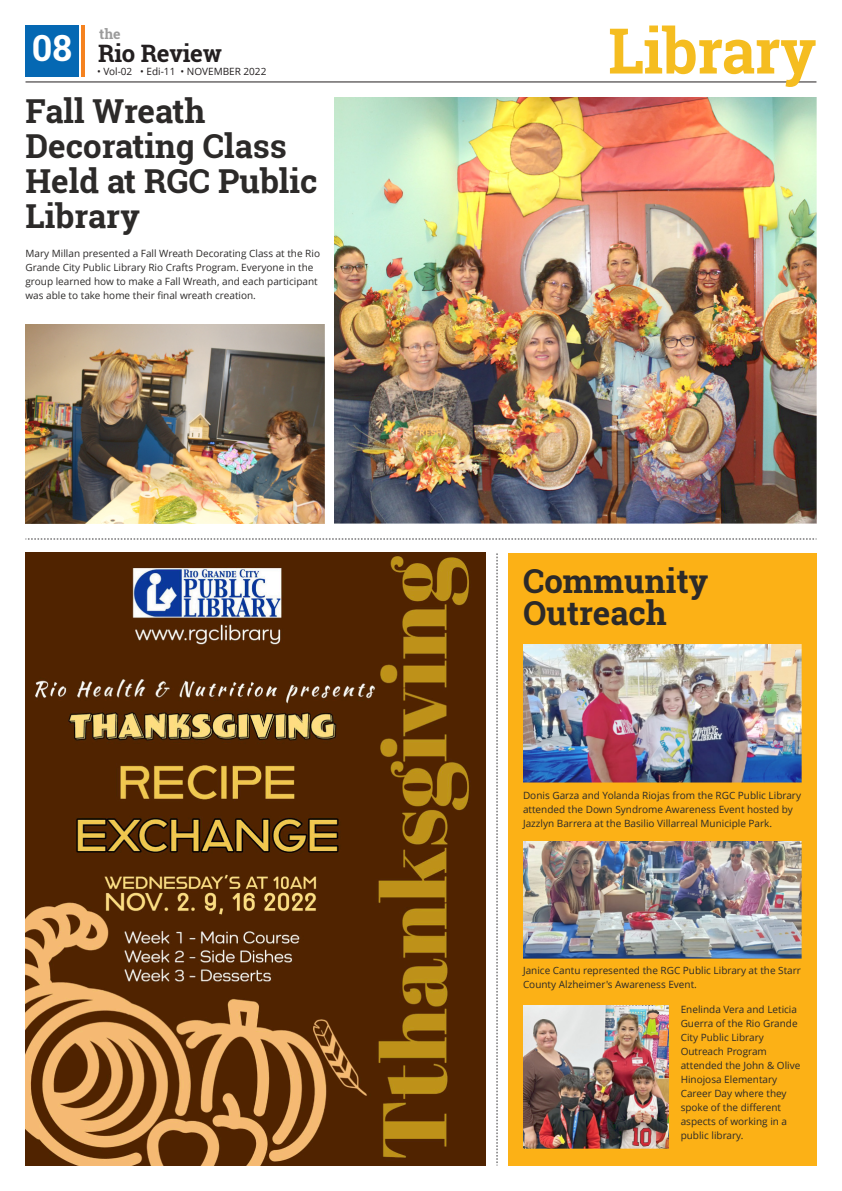
<style>
.page{position:relative;width:842px;height:1191px;background:#fff}
.page>*{position:absolute;margin:0;border:0;box-sizing:border-box;transform-origin:0 0}
.t1{font:700 63px "Roboto Slab";letter-spacing:-.01em;color:#f5bd20}
.t2{font:700 36px "Roboto Slab";color:#fff}
.t3{font:700 33px/35px "Roboto Slab";color:#2c2a29}
.t4{font:700 24px "Roboto Slab";letter-spacing:-.01em;color:#231f20}
.t5{font:700 14px "Roboto Slab";color:#9b9b9b}
.t6{font:10px/14px "Open Sans";color:#2c2a29}
.t7{font:10px "Open Sans";color:#231f20}
</style>
<div class="page">
<svg style="left:26px;top:539px;width:790px;height:1px"></svg>
<svg style="left:497px;top:553px;width:1px;height:612px"></svg>
<div style="left:26px;top:26px;width:53px;height:51px;background:#0568b3"></div>
<hr style="left:82px;top:26px;width:3px;height:51px;background:#f5821f">
<hr style="left:26px;top:82px;width:790px;height:1px;background:#231f20">
<img style="left:334px;top:98px;width:483px;height:426px">
<div style="left:508px;top:553px;width:308px;height:612px;background:#fcb116"></div>
<img style="left:523px;top:644px;width:278px;height:138px">
<img style="left:26px;top:324px;width:298px;height:199px">
<img style="left:523px;top:1005px;width:145px;height:143px">
<img style="left:523px;top:841px;width:278px;height:117px">
<img style="left:26px;top:552px;width:459px;height:613px">
<h2 class="t2" style="left:32px;top:23px;width:42px">08</h2>
<h3 class="t5" style="left:99px;top:24px;width:23px">the</h3>
<h3 class="t4" style="left:98px;top:37px;width:125px">Rio Review</h3>
<p class="t7" style="left:97px;top:67px;width:171px">• Vol-02 • Edi-11 • NOVEMBER 2022</p>
<h3 class="t3" style="left:26px;top:92px;width:293px">Fall Wreath<br>Decorating Class<br>Held at RGC Public<br>Library</h3>
<p class="t6" style="left:26px;top:247px;width:296px">Mary Millan presented a Fall Wreath Decorating Class at the Rio Grande City Public Library Rio Crafts Program. Everyone in the group learned how to make a Fall Wreath, and each participant was able to take home their final wreath creation.</p>
<h1 class="t1" style="left:608px;top:7px;width:210px">Library</h1>
<h3 class="t3" style="left:523px;top:564px;width:187px;line-height:32px">Community<br>Outreach</h3>
<p class="t6" style="left:523px;top:789px;width:280px">Donis Garza and Yolanda Riojas from the RGC Public Library attended the Down Syndrome Awareness Event hosted by<br>Jazzlyn Barrera at the Basilio Villarreal Municiple Park.</p>
<p class="t6" style="left:523px;top:964px;width:279px">Janice Cantu represented the RGC Public Library at the Starr<br>County Alzheimer's Awareness Event.</p>
<p class="t6" style="left:681px;top:1003px;width:121px">Enelinda Vera and Leticia<br>Guerra of the Rio Grande<br>City Public Library<br>Outreach Program attended the John &amp; Olive<br>Hinojosa Elementary<br>Career Day where they spoke of the different aspects of working in a public library.</p>
</div>
